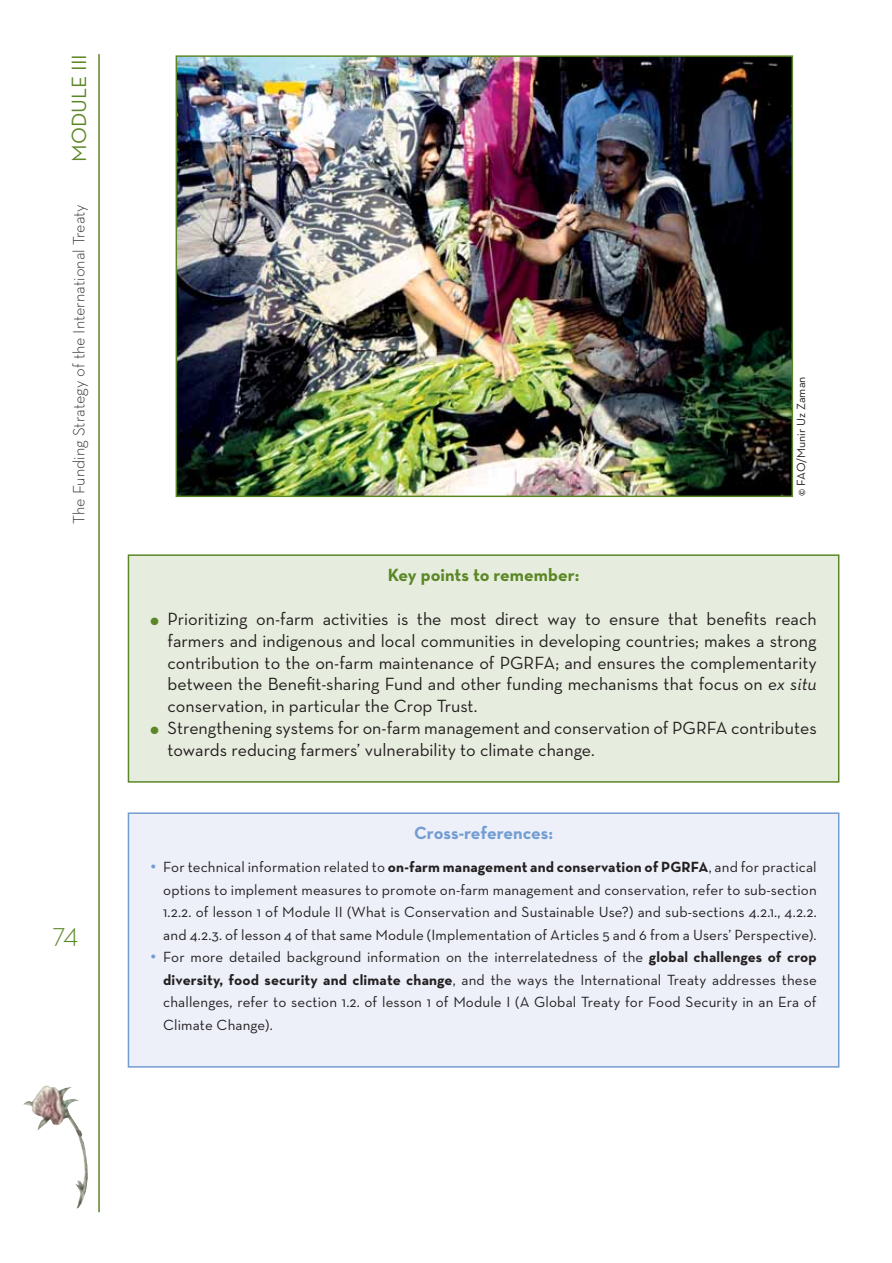
<style>
.page{position:relative;width:892px;height:1263px;background:#fff}
.page>*{position:absolute;margin:0;border:0;box-sizing:border-box;transform-origin:0 0}
.t1{font:300 30px "Neutra Text";color:#5c8727}
.t2{font:21px "Neutra Text";color:#5c8727}
.t3{font:18px/21.6px "Neutra Text";color:#231f20;text-align:justify}
.t4{font:700 18px "Neutra Text";color:#5c8727}
.t5{font:700 18px "Neutra Text";color:#739dd2}
.t6{font:300 16.5px "Neutra Text";color:#231f20}
.t7{font:15px/22.5px "Neutra Text";letter-spacing:.01em;color:#231f20;text-align:justify}
.t8{font:12px "Neutra Text";color:#231f20}
.s1{color:#5c8727}
.s2{font-style:italic}
.s3{font-weight:700}
</style>
<div class="page">
<hr style="left:98px;top:54px;width:2px;height:1158px;background:#5c8727">
<img style="left:23px;top:1085px;width:65px;height:123px">
<img style="left:178px;top:58px;width:612px;height:436px">
<div style="left:175px;top:55px;width:618px;height:442px;border:2px solid #5c8727"></div>
<div style="left:128px;top:555px;width:710px;height:227px;background:#e7edde"></div>
<div style="left:128px;top:554px;width:711px;height:228px;border:2px solid #5c8727"></div>
<div style="left:128px;top:813px;width:710px;height:254px;background:#edf0f9"></div>
<div style="left:128px;top:812px;width:711px;height:255px;border:2px solid #739dd2"></div>
<h2 class="t2" style="left:71px;top:162px;width:109px;rotate:-90deg">MODULE III</h2>
<p class="t6" style="left:73px;top:524px;width:321px;rotate:-90deg">The Funding Strategy of the International Treaty</p>
<h1 class="t1" style="left:52px;top:922px;width:27px">74</h1>
<p class="t8" style="left:796px;top:496px;width:121px;rotate:-90deg">© FAO/Munir Uz Zaman</p>
<p class="t4" style="left:388px;top:568px;width:193px">Key points to remember:</p>
<p class="t3" style="left:167px;top:610px;width:650px;text-indent:-17px"><span class="s1">●</span> Prioritizing on-farm activities is the most direct way to ensure that benefits reach farmers and indigenous and local communities in developing countries; makes a strong contribution to the on-farm maintenance of PGRFA; and ensures the complementarity between the Benefit-sharing Fund and other funding mechanisms that focus on <span class="s2">ex situ </span>conservation, in particular the Crop Trust.</p>
<p class="t3" style="left:167px;top:719px;width:650px;text-indent:-17px"><span class="s1">●</span> Strengthening systems for on-farm management and conservation of PGRFA contributes towards reducing farmers’ vulnerability to climate change.</p>
<p class="t5" style="left:414px;top:826px;width:140px">Cross-references:</p>
<p class="t7" style="left:163px;top:857px;width:655px">For technical information related to <span class="s3">on-farm management and conservation of PGRFA</span>, and for practical options to implement measures to promote on-farm management and conservation, refer to sub-section 1.2.2. of lesson 1 of Module II (What is Conservation and Sustainable Use?) and sub-sections 4.2.1., 4.2.2. and 4.2.3. of lesson 4 of that same Module (Implementation of Articles 5 and 6 from a Users’ Perspective).<br>For more detailed background information on the interrelatedness of the <span class="s3">global challenges of crop diversity, food security and climate change</span>, and the ways the International Treaty addresses these challenges, refer to section 1.2. of lesson 1 of Module I (A Global Treaty for Food Security in an Era of Climate Change).</p>
</div>
